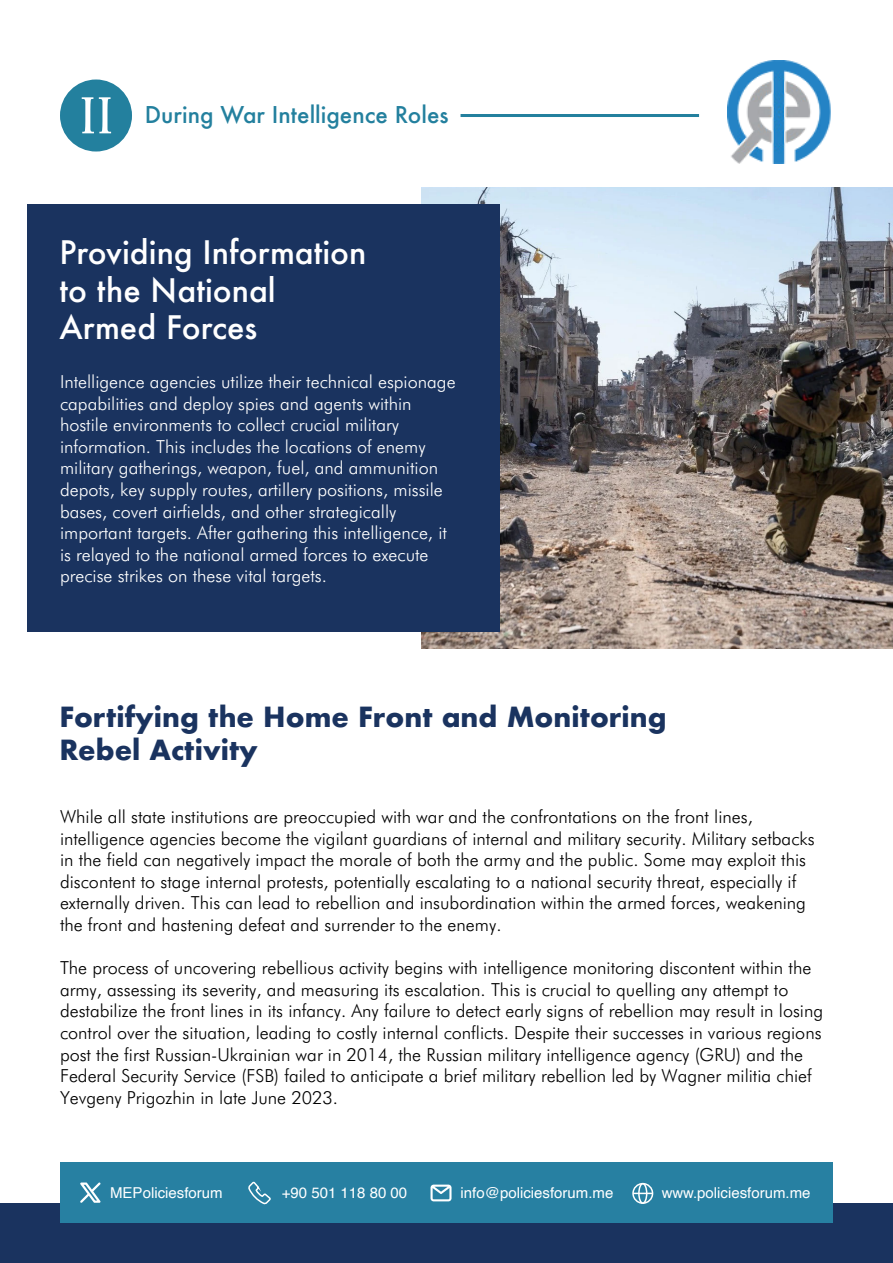
<style>
.page{position:relative;width:893px;height:1263px;background:#fff}
.page>*{position:absolute;margin:0;border:0;box-sizing:border-box;transform-origin:0 0}
.t1{font:54px "Apolline Std";color:#fff}
.t2{font:500 31.5px/37.8px "Futura";color:#fff}
.t3{font:700 27px/32.4px "Futura";color:#1a335f}
.t4{font:500 22.5px "Futura";color:#23809e}
.t5{font:300 18px/21.6px "Futura BT";color:#000}
.t6{font:300 18px/21.6px "Futura BT";color:#fff}
.t7{font:15px "Helvetica";color:#fff}
</style>
<div class="page">
<img style="left:422px;top:188px;width:470px;height:460px">
<div style="left:27px;top:204px;width:473px;height:428px;background:#1a335f"></div>
<div style="left:60px;top:80px;width:72px;height:72px;background:#23809e;border-radius:50%"></div>
<img style="left:727px;top:60px;width:104px;height:104px">
<hr style="left:460px;top:114px;width:239px;height:3px;background:#23809e">
<div style="left:0;top:1203px;width:892px;height:60px;background:#1a335f"></div>
<div style="left:60px;top:1163px;width:772px;height:60px;background:#2780a2"></div>
<div style="left:632px;top:1183px;width:21px;height:21px;border:2px solid #fff;border-radius:50%"></div>
<div style="left:638px;top:1183px;width:9px;height:21px;border:2px solid #fff;border-radius:50%"></div>
<svg style="left:633px;top:1193px;width:19px;height:1px"></svg>
<svg style="left:248px;top:1181px;width:23px;height:24px"></svg>
<svg style="left:80px;top:1182px;width:21px;height:21px"></svg>
<svg style="left:430px;top:1184px;width:22px;height:17px"></svg>
<h1 class="t1" style="left:79px;top:84px;width:36px">II</h1>
<p class="t4" style="left:145px;top:99px;width:305px">During War Intelligence Roles</p>
<h2 class="t2" style="left:59px;top:233px;width:309px">Providing Information to the National<br>Armed Forces</h2>
<p class="t6" style="left:60px;top:371px;width:397px">Intelligence agencies utilize their technical espionage capabilities and deploy spies and agents within hostile environments to collect crucial military information. This includes the locations of enemy military gatherings, weapon, fuel, and ammunition depots, key supply routes, artillery positions, missile bases, covert airfields, and other strategically important targets. After gathering this intelligence, it is relayed to the national armed forces to execute precise strikes on these vital targets.</p>
<h3 class="t3" style="left:59px;top:701px;width:608px">Fortifying the Home Front and Monitoring<br>Rebel Activity</h3>
<p class="t5" style="left:60px;top:806px;width:756px">While all state institutions are preoccupied with war and the confrontations on the front lines, intelligence agencies become the vigilant guardians of internal and military security. Military setbacks in the field can negatively impact the morale of both the army and the public. Some may exploit this discontent to stage internal protests, potentially escalating to a national security threat, especially if externally driven. This can lead to rebellion and insubordination within the armed forces, weakening the front and hastening defeat and surrender to the enemy.</p>
<p class="t5" style="left:60px;top:957px;width:765px">The process of uncovering rebellious activity begins with intelligence monitoring discontent within the army, assessing its severity, and measuring its escalation. This is crucial to quelling any attempt to destabilize the front lines in its infancy. Any failure to detect early signs of rebellion may result in losing control over the situation, leading to costly internal conflicts. Despite their successes in various regions post the first Russian-Ukrainian war in 2014, the Russian military intelligence agency (GRU) and the Federal Security Service (FSB) failed to anticipate a brief military rebellion led by Wagner militia chief Yevgeny Prigozhin in late June 2023.</p>
<p class="t7" style="left:110px;top:1181px;width:114px">MEPoliciesforum</p>
<p class="t7" style="left:282px;top:1181px;width:127px">+90 501 118 80 00</p>
<p class="t7" style="left:461px;top:1181px;width:154px">info@policiesforum.me</p>
<p class="t7" style="left:662px;top:1181px;width:150px">www.policiesforum.me</p>
</div>
